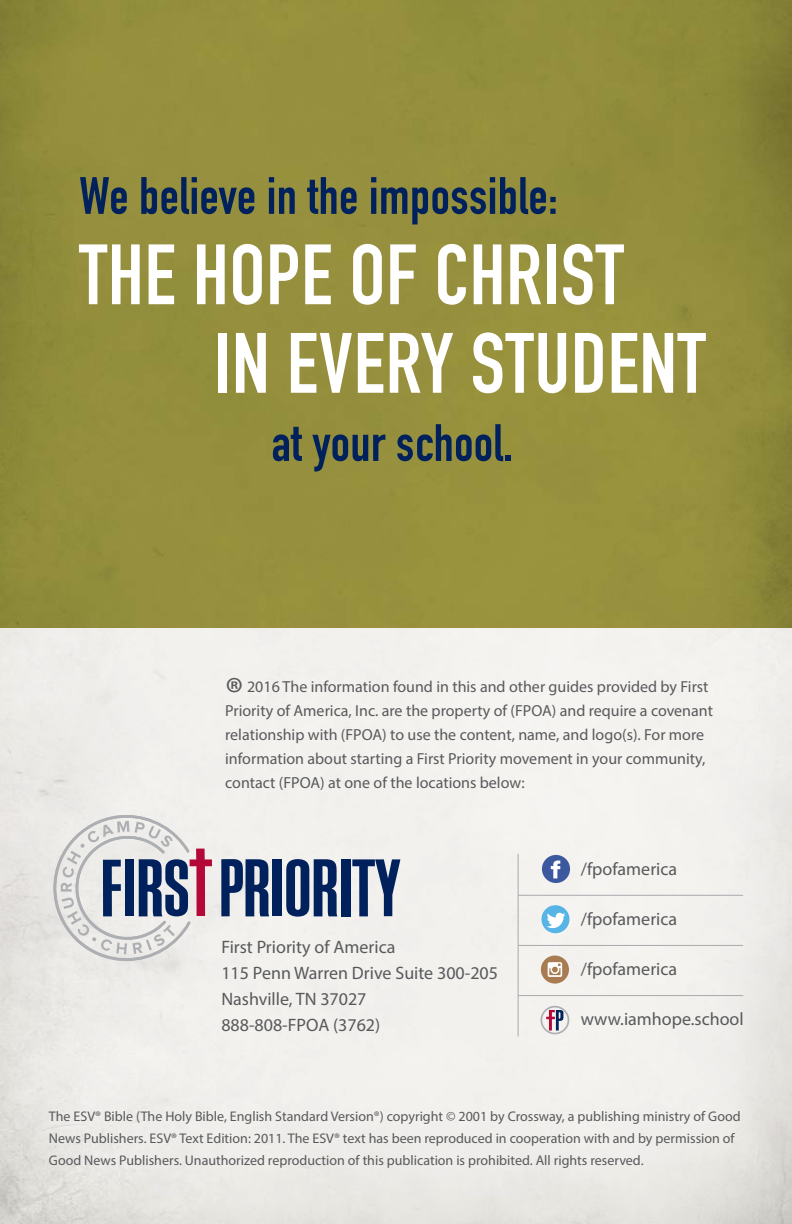
<style>
.page{position:relative;width:792px;height:1224px;background:#fff}
.page>*{position:absolute;margin:0;border:0;box-sizing:border-box;transform-origin:0 0}
.t1{font:700 84px/88.6px "DIN Condensed";letter-spacing:.01em;color:#fff}
.t2{font:700 51.6px "DIN Condensed";letter-spacing:.01em;color:#00215b}
.t3{font:44px "Myriad Pro";color:#58595b}
.t4{font:18px/26px "Myriad Pro";color:#58595b}
.t5{font:16px/24px "Myriad Pro";color:#58595b}
.t6{font:14px/22px "Myriad Pro";color:#58595b}
</style>
<div class="page">
<img style="left:0;top:628px;width:792px;height:596px">
<svg style="left:221px;top:859px;width:48px;height:57px;background:#4f658a"></svg>
<div style="left:273px;top:859px;width:9px;height:57px;background:#00215b"></div>
<div style="left:341px;top:859px;width:9px;height:57px;background:#00215b"></div>
<svg style="left:286px;top:859px;width:51px;height:58px;background:#4a6088"></svg>
<svg style="left:352px;top:859px;width:48px;height:57px;background:#808fa8"></svg>
<svg style="left:53px;top:815px;width:159px;height:146px;background:#c4c3ca"></svg>
<div style="left:542px;top:855px;width:28px;height:28px;background:#3c589e;border-radius:50%"></div>
<svg style="left:551px;top:861px;width:9px;height:17px"></svg>
<div style="left:541px;top:905px;width:28px;height:28px;background:#56b4e6;border-radius:50%"></div>
<svg style="left:547px;top:913px;width:18px;height:15px"></svg>
<svg style="left:541px;top:956px;width:28px;height:28px"></svg>
<svg style="left:541px;top:1006px;width:28px;height:28px"></svg>
<hr style="left:518px;top:854px;width:1px;height:182px;background:#a7a9ac">
<hr style="left:518px;top:895px;width:225px;height:1px;background:#a7a9ac">
<hr style="left:518px;top:945px;width:225px;height:1px;background:#a7a9ac">
<hr style="left:518px;top:995px;width:225px;height:1px;background:#a7a9ac">
<img style="left:0;top:0;width:792px;height:628px">
<h2 class="t2" style="left:79px;top:177px;width:480px">We believe in the impossible:</h2>
<h1 class="t1" style="left:214px;top:242px;width:493px;text-indent:-135px">THE HOPE OF CHRIST<br>IN EVERY STUDENT</h1>
<h2 class="t2" style="left:272px;top:424px;width:243px">at your school.</h2>
<h3 class="t3" style="left:225px;top:666px;width:20px">®</h3>
<p class="t5" style="left:225px;top:674px;width:489px;text-indent:22px">2016 The information found in this and other guides provided by First Priority of America, Inc. are the property of (FPOA) and require a covenant relationship with (FPOA) to use the content, name, and logo(s). For more information about starting a First Priority movement in your community, contact (FPOA) at one of the locations below:</p>
<p class="t4" style="left:221px;top:933px;width:278px">First Priority of America<br>115 Penn Warren Drive Suite 300-205<br>Nashville, TN 37027<br>888-808-FPOA (3762)</p>
<p class="t4" style="left:581px;top:856px;width:98px">/fpofamerica</p>
<p class="t4" style="left:581px;top:906px;width:98px">/fpofamerica</p>
<p class="t4" style="left:581px;top:956px;width:98px">/fpofamerica</p>
<p class="t4" style="left:581px;top:1006px;width:164px">www.iamhope.school</p>
<p class="t6" style="left:49px;top:1105px;width:693px">The ESV® Bible (The Holy Bible, English Standard Version®) copyright © 2001 by Crossway, a publishing ministry of Good<br>News Publishers. ESV® Text Edition: 2011. The ESV® text has been reproduced in cooperation with and by permission of<br>Good News Publishers. Unauthorized reproduction of this publication is prohibited. All rights reserved.</p>
</div>
